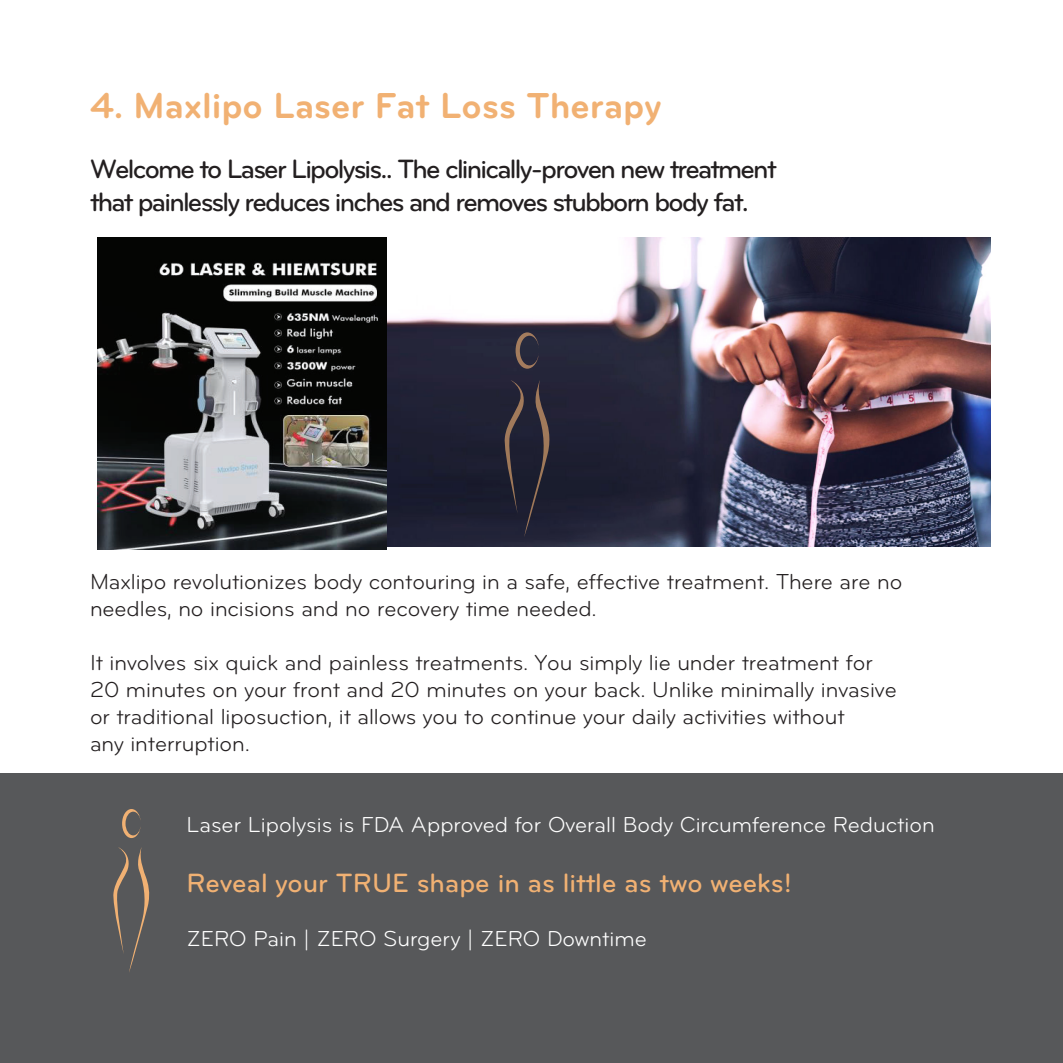
<style>
.page{position:relative;width:1063px;height:1063px;background:#fff}
.page>*{position:absolute;margin:0;border:0;box-sizing:border-box;transform-origin:0 0}
.t1{font:700 37.5px "Bryant Pro";letter-spacing:-.005em;color:#f1b173}
.t2{font:500 27.5px/33px "Bryant Pro";letter-spacing:-.065em;color:#231f20}
.t3{font:500 27.5px "Bryant Pro";color:#f1b173}
.t4{font:22.5px/27px "Bryant Pro";letter-spacing:-.005em;color:#231f20}
.t5{font:22.5px "Bryant Pro";color:#fff}
</style>
<div class="page">
<img style="left:257px;top:237px;width:733px;height:310px">
<div style="left:0;top:773px;width:1063px;height:290px;background:#57585a"></div>
<svg style="left:113px;top:847px;width:37px;height:125px"></svg>
<svg style="left:122px;top:809px;width:19px;height:29px"></svg>
<img style="left:97px;top:238px;width:290px;height:311px">
<svg style="left:505px;top:380px;width:44px;height:157px;background:#2f2b37"></svg>
<svg style="left:516px;top:332px;width:23px;height:37px"></svg>
<h1 class="t1" style="left:90px;top:82px;width:573px">4. Maxlipo Laser Fat Loss Therapy</h1>
<p class="t2" style="left:90px;top:152px;width:688px">Welcome to Laser Lipolysis.. The clinically-proven new treatment that painlessly reduces inches and removes stubborn body fat.</p>
<p class="t4" style="left:90px;top:568px;width:814px">Maxlipo revolutionizes body contouring in a safe, effective treatment. There are no needles, no incisions and no recovery time needed.</p>
<p class="t4" style="left:90px;top:649px;width:808px">It involves six quick and painless treatments. You simply lie under treatment for 20 minutes on your front and 20 minutes on your back. Unlike minimally invasive or traditional liposuction, it allows you to continue your daily activities without<br>any interruption.</p>
<p class="t5" style="left:187px;top:811px;width:750px">Laser Lipolysis is FDA Approved for Overall Body Circumference Reduction</p>
<p class="t3" style="left:187px;top:866px;width:607px">Reveal your TRUE shape in as little as two weeks!</p>
<p class="t5" style="left:187px;top:925px;width:462px">ZERO Pain | ZERO Surgery | ZERO Downtime</p>
</div>
